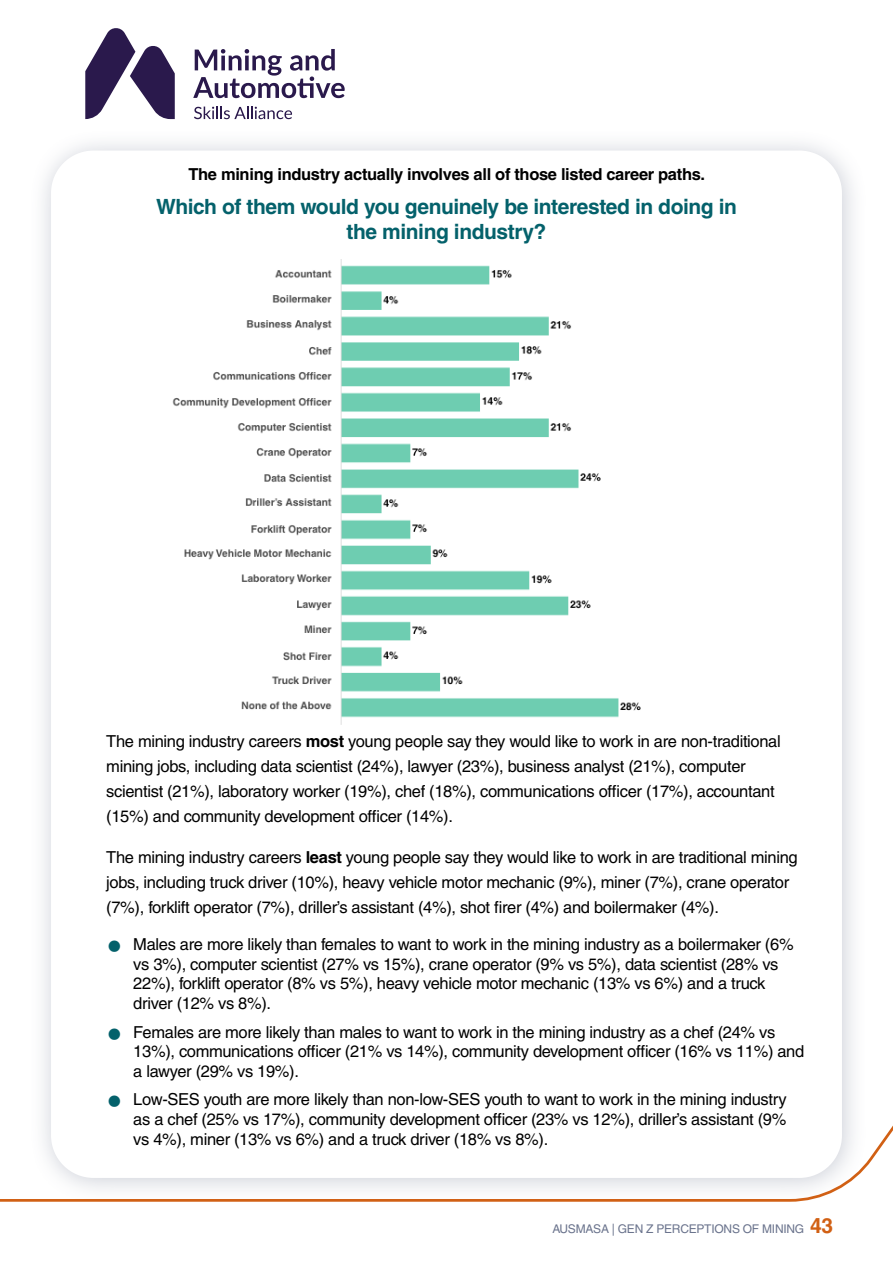
<style>
.page{position:relative;width:893px;height:1263px;background:#fff}
.page>*{position:absolute;margin:0;border:0;box-sizing:border-box;transform-origin:0 0}
.Heading_8{font:700 21px/24.8px "Helvetica LT Pro";letter-spacing:-.02em;color:#04616b;text-align:center}
.t1{font:16.5px/19.8px "Helvetica LT Pro";letter-spacing:-.02em;color:#000}
.t2{font:700 16.5px "Helvetica LT Pro";letter-spacing:-.02em;color:#000}
.t3{font:12px "Helvetica LT Pro";letter-spacing:-.02em;color:#6b748d}
.s1{font-weight:700}
.s2{font-weight:700;font-size:21px;color:#d16014}
</style>
<div class="page">
<div style="left:29px;top:129px;width:839px;height:1075px;background:#6b748d;opacity:.35"></div>
<div style="left:51px;top:151px;width:791px;height:1027px;background:#fff;border-radius:43px"></div>
<img style="left:172px;top:259px;width:469px;height:466px">
<svg style="left:0;top:978px;width:893px;height:225px"></svg>
<svg style="left:193px;top:49px;width:152px;height:49px"></svg>
<svg style="left:194px;top:107px;width:98px;height:12px"></svg>
<svg style="left:85px;top:28px;width:90px;height:91px"></svg>
<svg style="left:109px;top:1028px;width:11px;height:11px"></svg>
<svg style="left:109px;top:1096px;width:11px;height:11px"></svg>
<p class="t2" style="left:188px;top:164px;width:518px">The mining industry actually involves all of those listed career paths.</p>
<p class="Heading_8" style="left:156px;top:194px;width:582px">Which of them would you genuinely be interested in doing in the mining industry?</p>
<p class="t1" style="left:106px;top:729px;width:676px;line-height:24.8px">The mining industry careers <span class="s1">most</span> young people say they would like to work in are non-traditional mining jobs, including data scientist (24%), lawyer (23%), business analyst (21%), computer scientist (21%), laboratory worker (19%), chef (18%), communications officer (17%), accountant (15%) and community development officer (14%).</p>
<p class="t1" style="left:106px;top:845px;width:693px;line-height:24.8px">The mining industry careers <span class="s1">least</span> young people say they would like to work in are traditional mining jobs, including truck driver (10%), heavy vehicle motor mechanic (9%), miner (7%), crane operator (7%), forklift operator (7%), driller’s assistant (4%), shot firer (4%) and boilermaker (4%).</p>
<p class="t1" style="left:133px;top:934px;width:662px">Males are more likely than females to want to work in the mining industry as a boilermaker (6% vs 3%), computer scientist (27% vs 15%), crane operator (9% vs 5%), data scientist (28% vs 22%), forklift operator (8% vs 5%), heavy vehicle motor mechanic (13% vs 6%) and a truck driver (12% vs 8%).</p>
<p class="t1" style="left:133px;top:1022px;width:672px">Females are more likely than males to want to work in the mining industry as a chef (24% vs<br>13%), communications officer (21% vs 14%), community development officer (16% vs 11%) and a lawyer (29% vs 19%).</p>
<p class="t1" style="left:133px;top:1090px;width:655px;text-align:justify">Low-SES youth are more likely than non-low-SES youth to want to work in the mining industry as a chef (25% vs 17%), community development officer (23% vs 12%), driller’s assistant (9% vs 4%), miner (13% vs 6%) and a truck driver (18% vs 8%).</p>
<p class="t3" style="left:552px;top:1222px;width:282px">AUSMASA | GEN Z PERCEPTIONS OF MINING <span class="s2">43</span></p>
</div>
